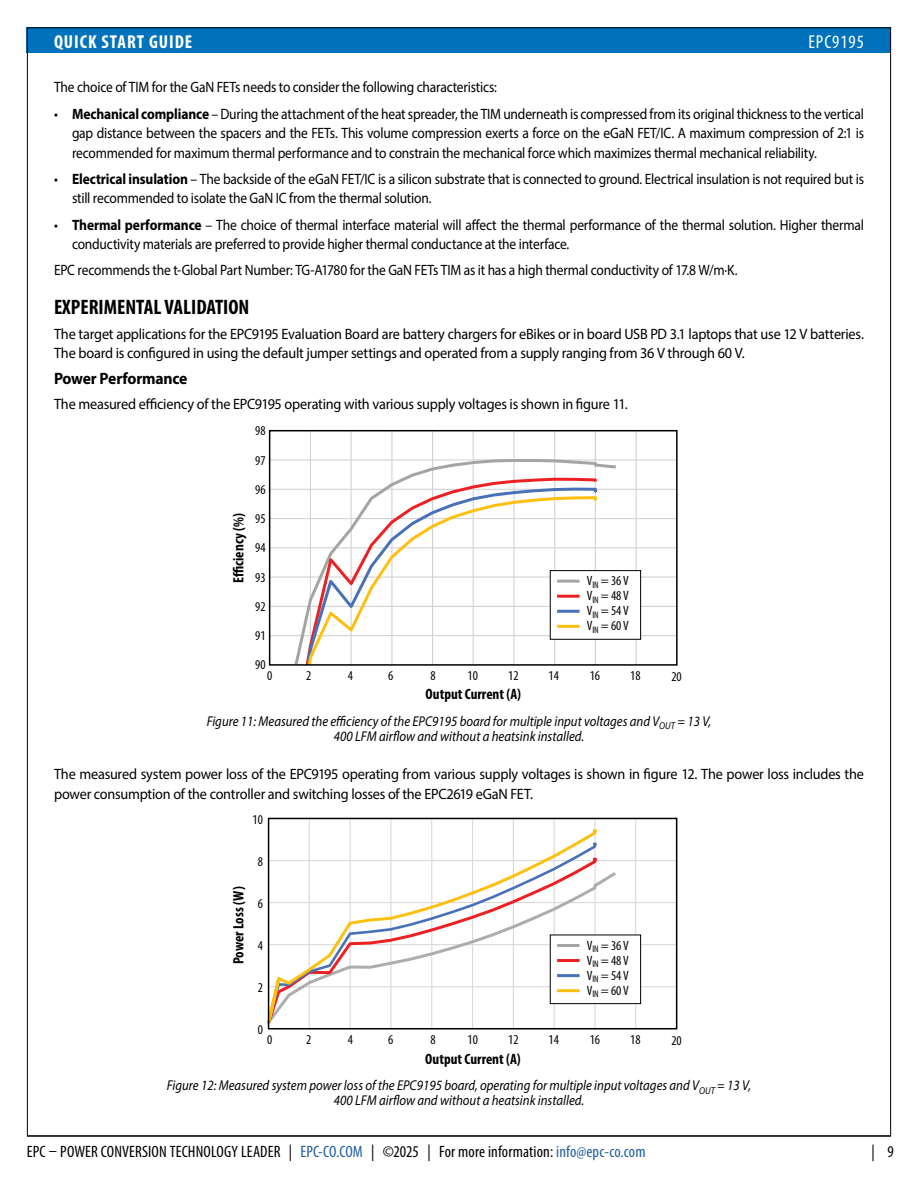
<style>
.page{position:relative;width:918px;height:1188px;background:#fff}
.page>*{position:absolute;margin:0;border:0;box-sizing:border-box;transform-origin:0 0}
.QSG_Basic_Text{font:700 condensed 21px "Myriad Pro";color:#000}
.t1{font:700 condensed 18.75px "Myriad Pro";letter-spacing:.05em;color:#fff}
.t2{font:condensed 18.75px "Myriad Pro";letter-spacing:.05em;color:#fff}
.t3{font:condensed 16.5px "Myriad Pro";letter-spacing:.01em;color:#000}
.QSG_Basic_Text-2{font:700 16.5px "Myriad Pro";letter-spacing:-.015em;color:#000;scale:.95 1}
.QSG_Basic_Text-3{font:15px/19.5px "Myriad Pro";letter-spacing:-.015em;color:#000;scale:.9 1}
.QSG_Basic_Text-4{font:15px/18.8px "Myriad Pro";letter-spacing:-.015em;color:#000;scale:.95 1}
.t4{font:700 condensed 15px "Myriad Pro";color:#000}
.t5{font:italic 14.25px/15px "Myriad Pro";color:#000;text-align:center;scale:.9 1}
.t6{font:condensed 13.5px/29.2px "Myriad Pro";color:#000;text-align:justify}
.s1{font-weight:700}
.s2{color:#215e9e}
</style>
<div class="page">
<div style="left:27px;top:27px;width:864px;height:26px;background:#0072bc"></div>
<hr style="left:27px;top:1136px;width:864px;height:1px;background:#000">
<svg style="left:272px;top:433px;width:403px;height:230px"></svg>
<svg style="left:292px;top:457px;width:327px;height:206px"></svg>
<svg style="left:304px;top:476px;width:295px;height:187px"></svg>
<svg style="left:305px;top:486px;width:293px;height:177px"></svg>
<svg style="left:306px;top:495px;width:292px;height:168px"></svg>
<div style="left:269px;top:430px;width:409px;height:236px;border:2px solid #000"></div>
<div style="left:550px;top:571px;width:91px;height:68px;background:#fff"></div>
<div style="left:550px;top:570px;width:91px;height:70px;border:1px solid #000"></div>
<hr style="left:557px;top:580px;width:23px;height:3px;background:#a5a4a5">
<hr style="left:557px;top:595px;width:23px;height:3px;background:#ed2024">
<hr style="left:557px;top:610px;width:23px;height:3px;background:#4971b8">
<hr style="left:557px;top:625px;width:23px;height:3px;background:#fec010">
<svg style="left:308px;top:821px;width:366px;height:205px"></svg>
<svg style="left:599px;top:869px;width:20px;height:157px"></svg>
<svg style="left:26px;top:828px;width:573px;height:309px"></svg>
<div style="left:268px;top:818px;width:409px;height:211px;border:2px solid #000"></div>
<div style="left:550px;top:935px;width:91px;height:69px;background:#fff"></div>
<div style="left:550px;top:935px;width:91px;height:69px;border:1px solid #000"></div>
<hr style="left:557px;top:944px;width:23px;height:3px;background:#a5a4a5">
<hr style="left:557px;top:959px;width:23px;height:3px;background:#ed2024">
<hr style="left:557px;top:974px;width:23px;height:3px;background:#4971b8">
<hr style="left:557px;top:989px;width:23px;height:3px;background:#fec010">
<p class="t1" style="left:54px;top:30px;width:140px">QUICK START GUIDE</p>
<p class="t2" style="left:808px;top:30px;width:57px">EPC9195</p>
<p class="QSG_Basic_Text-3" style="left:54px;top:77px;width:494px">The choice of TIM for the GaN FETs needs to consider the following characteristics:</p>
<p class="QSG_Basic_Text-3" style="left:72px;top:103px;width:882px;text-align:justify;text-indent:-18px">• <span class="s1">Mechanical compliance</span> – During the attachment of the heat spreader, the TIM underneath is compressed from its original thickness to the vertical gap distance between the spacers and the FETs. This volume compression exerts a force on the eGaN FET/IC. A maximum compression of 2:1 is recommended for maximum thermal performance and to constrain the mechanical force which maximizes thermal mechanical reliability.</p>
<p class="QSG_Basic_Text-3" style="left:72px;top:169px;width:882px;text-indent:-18px">• <span class="s1">Electrical insulation</span> – The backside of the eGaN FET/IC is a silicon substrate that is connected to ground. Electrical insulation is not required but is still recommended to isolate the GaN IC from the thermal solution.</p>
<p class="QSG_Basic_Text-3" style="left:72px;top:214px;width:881px;text-indent:-18px">• <span class="s1">Thermal performance</span> – The choice of thermal interface material will affect the thermal performance of the thermal solution. Higher thermal conductivity materials are preferred to provide higher thermal conductance at the interface.</p>
<p class="QSG_Basic_Text-3" style="left:54px;top:260px;width:761px">EPC recommends the t-Global Part Number: TG-A1780 for the GaN FETs TIM as it has a high thermal conductivity of 17.8 W/m·K.</p>
<p class="QSG_Basic_Text" style="left:54px;top:294px;width:197px">EXPERIMENTAL VALIDATION</p>
<p class="QSG_Basic_Text-4" style="left:54px;top:325px;width:854px">The target applications for the EPC9195 Evaluation Board are battery chargers for eBikes or in board USB PD 3.1 laptops that use 12 V batteries.<br>The board is configured in using the default jumper settings and operated from a supply ranging from 36 V through 60 V.</p>
<p class="QSG_Basic_Text-2" style="left:54px;top:367px;width:142px">Power Performance</p>
<p class="QSG_Basic_Text-4" style="left:54px;top:395px;width:605px">The measured efficiency of the EPC9195 operating with various supply voltages is shown in figure 11.</p>
<p class="t4" style="left:229px;top:583px;width:71px;rotate:-90deg">E ciency (%)</p>
<p class="t6" style="left:255px;top:416px;width:12px">98<br>97<br>96<br>95<br>94<br>93<br>92<br>91<br>90</p>
<p class="t6" style="left:267px;top:661px;width:7px">0</p>
<p class="t6" style="left:306px;top:661px;width:7px">2</p>
<p class="t6" style="left:348px;top:661px;width:7px">4</p>
<p class="t6" style="left:587px;top:573px;width:44px;line-height:15px">V<sub>IN</sub> = 36 V V<sub>IN</sub> = 48 V V<sub>IN</sub> = 54 V V<sub>IN</sub> = 60 V</p>
<p class="t6" style="left:388px;top:661px;width:7px">6</p>
<p class="t6" style="left:431px;top:661px;width:7px">8</p>
<p class="t6" style="left:468px;top:661px;width:12px">10</p>
<p class="t6" style="left:508px;top:661px;width:12px">12</p>
<p class="t6" style="left:549px;top:661px;width:12px">14</p>
<p class="t6" style="left:590px;top:661px;width:12px">16</p>
<p class="t6" style="left:630px;top:661px;width:12px">18</p>
<p class="t6" style="left:671px;top:662px;width:12px">20</p>
<p class="t4" style="left:425px;top:685px;width:97px">Output Current (A)</p>
<p class="t5" style="left:207px;top:713px;width:562px">Figure 11: Measured the efficiency of the EPC9195 board for multiple input voltages and V<sub>OUT</sub> = 13 V,<br>400 LFM airflow and without a heatsink installed.</p>
<p class="QSG_Basic_Text-4" style="left:54px;top:764px;width:854px;line-height:19.5px">The measured system power loss of the EPC9195 operating from various supply voltages is shown in figure 12. The power loss includes the power consumption of the controller and switching losses of the EPC2619 eGaN FET.</p>
<p class="t4" style="left:229px;top:964px;width:80px;rotate:-90deg">Power Loss (W)</p>
<p class="t6" style="left:253px;top:805px;width:12px">10</p>
<p class="t6" style="left:258px;top:847px;width:7px">8</p>
<p class="t6" style="left:258px;top:889px;width:7px">6</p>
<p class="t6" style="left:258px;top:931px;width:7px">4</p>
<p class="t6" style="left:258px;top:973px;width:7px">2</p>
<p class="t6" style="left:258px;top:1015px;width:7px">0</p>
<p class="t6" style="left:267px;top:1025px;width:7px">0</p>
<p class="t6" style="left:306px;top:1025px;width:7px">2</p>
<p class="t6" style="left:348px;top:1025px;width:7px">4</p>
<p class="t6" style="left:587px;top:938px;width:44px;line-height:15px">V<sub>IN</sub> = 36 V V<sub>IN</sub> = 48 V V<sub>IN</sub> = 54 V V<sub>IN</sub> = 60 V</p>
<p class="t6" style="left:388px;top:1025px;width:7px">6</p>
<p class="t6" style="left:431px;top:1025px;width:7px">8</p>
<p class="t6" style="left:468px;top:1025px;width:12px">10</p>
<p class="t6" style="left:508px;top:1025px;width:12px">12</p>
<p class="t6" style="left:549px;top:1025px;width:12px">14</p>
<p class="t6" style="left:590px;top:1025px;width:12px">16</p>
<p class="t6" style="left:630px;top:1025px;width:12px">18</p>
<p class="t6" style="left:671px;top:1026px;width:12px">20</p>
<p class="t4" style="left:425px;top:1049px;width:97px">Output Current (A)</p>
<p class="t5" style="left:167px;top:1078px;width:651px">Figure 12: Measured system power loss of the EPC9195 board, operating for multiple input voltages and V<sub>OUT</sub> = 13 V,<br>400 LFM airflow and without a heatsink installed.</p>
<p class="t3" style="left:27px;top:1142px;width:620px">EPC – POWER CONVERSION TECHNOLOGY LEADER | <span class="s2">EPC-CO.COM</span> | ©2025 | For more information: <span class="s2">info@epc-co.com</span></p>
<p class="t3" style="left:871px;top:1142px;width:24px">| 9</p>
</div>
